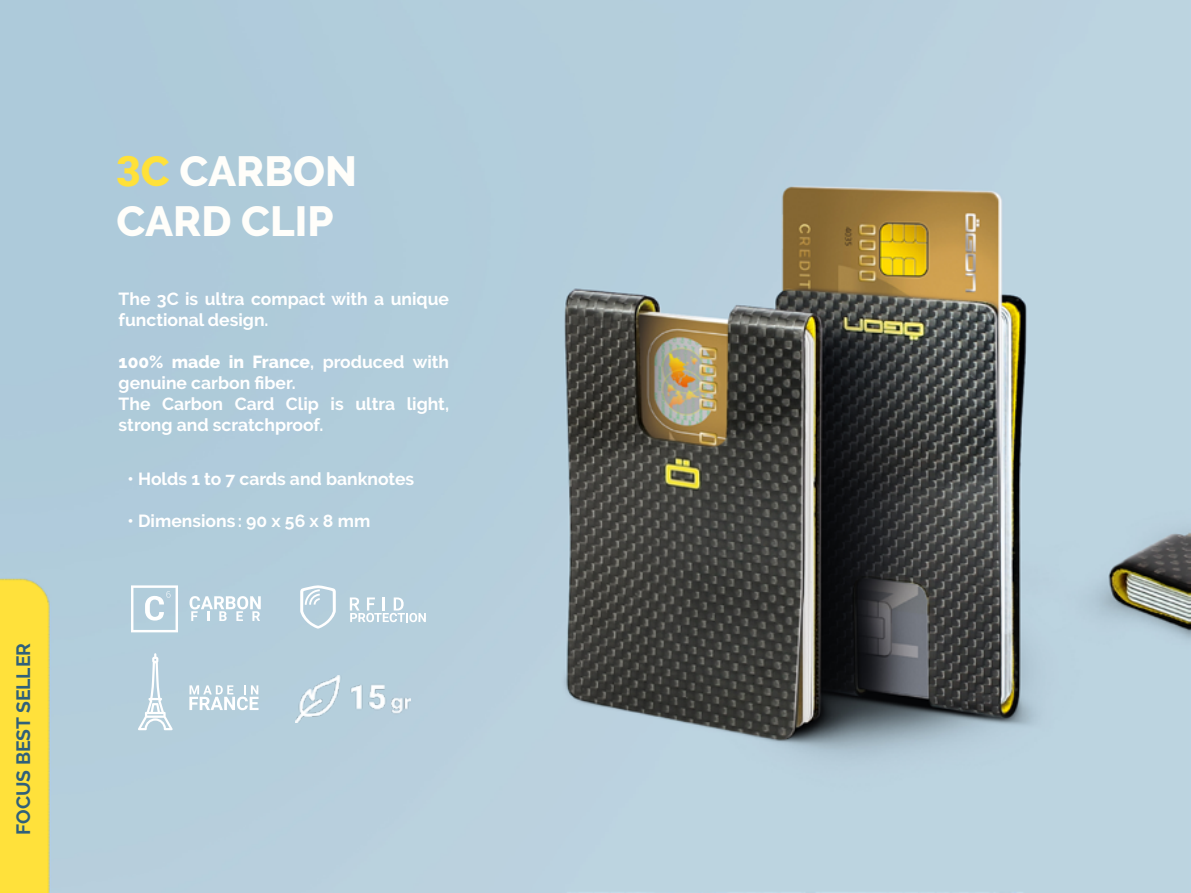
<style>
.page{position:relative;width:1191px;height:893px;background:#fff}
.page>*{position:absolute;margin:0;border:0;box-sizing:border-box;transform-origin:0 0}
.t1{font:800 42px/50.4px "Raleway";color:#fffefa}
.t2{font:700 19.25px "Raleway";color:#30607a}
.t3{font:700 17.5px/21px "Raleway";color:#fff}
.s1{font-family:"Roboto";font-weight:900;color:#ffe139}
.s2{color:#ffe139}
.s3{font-weight:800}
</style>
<div class="page">
<img style="left:0;top:0;width:1191px;height:892px">
<svg style="left:189px;top:596px;width:72px;height:25px"></svg>
<svg style="left:131px;top:585px;width:47px;height:47px"></svg>
<svg style="left:138px;top:653px;width:35px;height:77px"></svg>
<svg style="left:189px;top:685px;width:69px;height:25px"></svg>
<svg style="left:300px;top:585px;width:36px;height:44px"></svg>
<svg style="left:350px;top:597px;width:76px;height:25px"></svg>
<img style="left:296px;top:675px;width:114px;height:48px">
<p class="t2" style="left:12px;top:835px;width:193px;rotate:-90deg">FOCUS BEST SELLER</p>
<h1 class="t1" style="left:117px;top:146px;width:242px"><span class="s1">3</span><span class="s2">C</span> CARBON<br>CARD CLIP</h1>
<p class="t3" style="left:119px;top:289px;width:332px">The 3C is ultra compact with a unique functional design.</p>
<p class="t3" style="left:119px;top:352px;width:332px"><span class="s3">100% made in France</span>, produced with genuine carbon fiber.<br>The Carbon Card Clip is ultra light, strong and scratchproof.</p>
<p class="t3" style="left:127px;top:468px;width:288px">• Holds 1 to 7 cards and banknotes</p>
<p class="t3" style="left:127px;top:510px;width:244px">• Dimensions : 90 x 56 x 8 mm</p>
</div>
